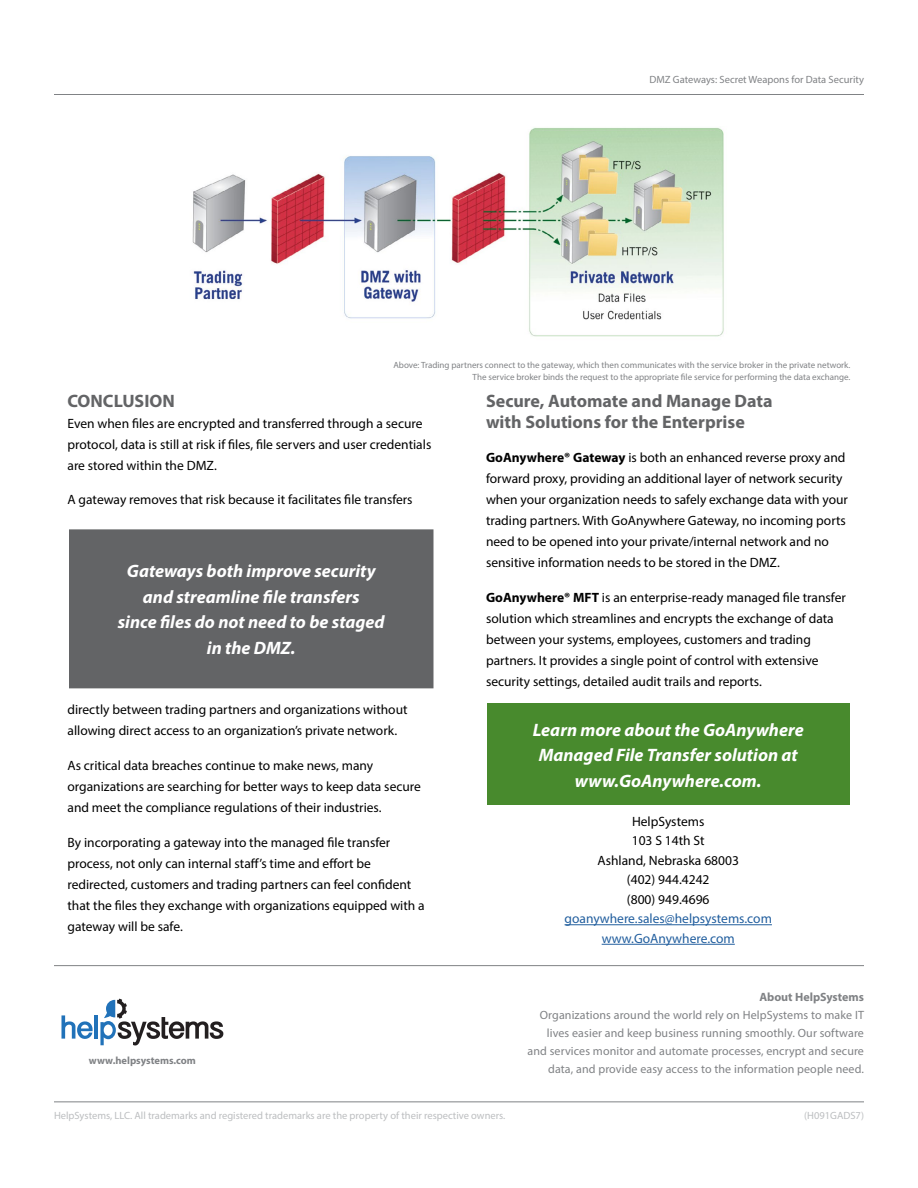
<style>
.page{position:relative;width:918px;height:1188px;background:#fff}
.page>*{position:absolute;margin:0;border:0;box-sizing:border-box;transform-origin:0 0}
.t1{font:italic 700 18px/25.5px "Myriad Pro";color:#fff;text-align:center}
.t2{font:700 18px/21px "Myriad Pro";color:#636466}
.t3{font:13.5px/21px "Myriad Pro";color:#000}
.t4{font:13.5px/19.5px "Myriad Pro";color:#215e9e;text-align:center}
.t5{font:12px/18px "Myriad Pro";letter-spacing:.01em;color:#808285;text-align:right}
.t6{font:700 12px "Myriad Pro";color:#808285}
.t7{font:10.5px "Myriad Pro";color:#bcbec0}
.t8{font:10.5px "Myriad Pro";color:#808285}
.t9{font:700 10.5px "Myriad Pro";color:#808285}
.t10{font:9px/12px "Myriad Pro";color:#808285;text-align:right}
.s1{font-weight:700}
</style>
<div class="page">
<hr style="left:54px;top:1101px;width:810px;height:1px;background:#808285">
<hr style="left:54px;top:965px;width:810px;height:1px;background:#808285">
<hr style="left:54px;top:94px;width:810px;height:1px;background:#808285">
<svg style="left:62px;top:1015px;width:31px;height:24px"></svg>
<hr style="left:94px;top:1015px;width:4px;height:24px;background:#2172b9">
<svg style="left:100px;top:999px;width:123px;height:46px"></svg>
<hr style="left:565px;top:924px;width:207px;height:1px;background:#215e9e">
<hr style="left:602px;top:944px;width:133px;height:1px;background:#215e9e">
<div style="left:487px;top:704px;width:363px;height:101px;background:#488a2d"></div>
<img style="left:192px;top:127px;width:532px;height:210px">
<div style="left:70px;top:530px;width:363px;height:158px;background:#636466"></div>
<div style="left:69px;top:529px;width:365px;height:159px;border:2px solid #636466"></div>
<p class="t8" style="left:649px;top:73px;width:216px">DMZ Gateways: Secret Weapons for Data Security</p>
<p class="t10" style="left:393px;top:358px;width:459px">Above: Trading partners connect to the gateway, which then communicates with the service broker in the private network.<br>The service broker binds the request to the appropriate file service for performing the data exchange.</p>
<h1 class="t2" style="left:67px;top:390px;width:109px">CONCLUSION</h1>
<p class="t3" style="left:68px;top:413px;width:365px">Even when files are encrypted and transferred through a secure protocol, data is still at risk if files, file servers and user credentials are stored within the DMZ.</p>
<p class="t3" style="left:68px;top:489px;width:347px">A gateway removes that risk because it facilitates file transfers</p>
<h1 class="t1" style="left:118px;top:558px;width:268px">Gateways both improve security and streamline file transfers<br>since files do not need to be staged in the DMZ.</h1>
<p class="t3" style="left:68px;top:699px;width:342px">directly between trading partners and organizations without allowing direct access to an organization’s private network.</p>
<p class="t3" style="left:68px;top:755px;width:355px">As critical data breaches continue to make news, many organizations are searching for better ways to keep data secure and meet the compliance regulations of their industries.</p>
<p class="t3" style="left:68px;top:831px;width:359px">By incorporating a gateway into the managed file transfer process, not only can internal staff’s time and effort be redirected, customers and trading partners can feel confident that the files they exchange with organizations equipped with a gateway will be safe.</p>
<p class="t9" style="left:89px;top:1053px;width:109px">www.helpsystems.com</p>
<h1 class="t2" style="left:486px;top:390px;width:288px">Secure, Automate and Manage Data with Solutions for the Enterprise</h1>
<p class="t3" style="left:486px;top:447px;width:364px"><span class="s1">GoAnywhere® Gateway</span> is both an enhanced reverse proxy and forward proxy, providing an additional layer of network security when your organization needs to safely exchange data with your trading partners. With GoAnywhere Gateway, no incoming ports need to be opened into your private/internal network and no sensitive information needs to be stored in the DMZ.</p>
<p class="t3" style="left:486px;top:587px;width:361px"><span class="s1">GoAnywhere® MFT</span> is an enterprise-ready managed file transfer solution which streamlines and encrypts the exchange of data between your systems, employees, customers and trading partners. It provides a single point of control with extensive security settings, detailed audit trails and reports.</p>
<h1 class="t1" style="left:533px;top:716px;width:272px">Learn more about the GoAnywhere<br>Managed File Transfer solution at www.GoAnywhere.com.</h1>
<p class="t3" style="left:598px;top:811px;width:143px;line-height:19.5px;text-align:center">HelpSystems<br>103 S 14th St<br>Ashland, Nebraska 68003 (402) 944.4242<br>(800) 949.4696</p>
<p class="t4" style="left:565px;top:909px;width:209px">goanywhere.sales@helpsystems.com www.GoAnywhere.com</p>
<p class="t6" style="left:759px;top:989px;width:106px">About HelpSystems</p>
<p class="t5" style="left:527px;top:1006px;width:338px">Organizations around the world rely on HelpSystems to make IT lives easier and keep business running smoothly. Our software and services monitor and automate processes, encrypt and secure data, and provide easy access to the information people need.</p>
<p class="t7" style="left:54px;top:1109px;width:453px">HelpSystems, LLC. All trademarks and registered trademarks are the property of their respective owners.</p>
<p class="t7" style="left:804px;top:1109px;width:61px">(H091GADS7)</p>
</div>
